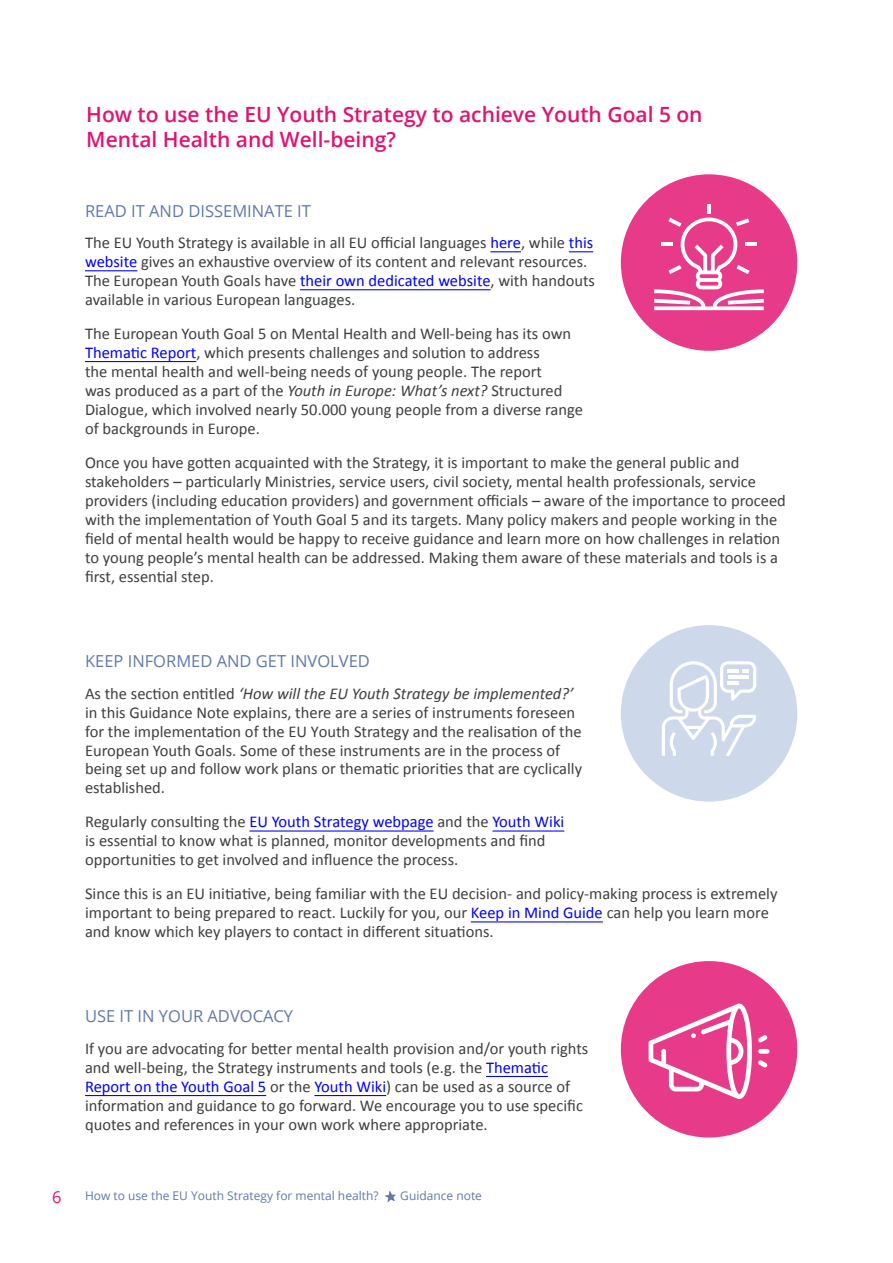
<style>
.page{position:relative;width:893px;height:1263px;background:#fff}
.page>*{position:absolute;margin:0;border:0;box-sizing:border-box;transform-origin:0 0}
.t1{font:600 21px/24.2px "Open Sans";color:#e31271}
.t2{font:16.5px/18.9px "Calibri";color:#3f3f40}
.t3{font:16.5px "Open Sans";color:#6178a8}
.t4{font:16.5px "Open Sans";color:#e31171}
.t5{font:12px "Open Sans";color:#6178a8}
.s1{color:#00f}
.s2{font-style:italic}
</style>
<div class="page">
<svg style="left:385px;top:1191px;width:11px;height:11px"></svg>
<hr style="left:314px;top:1095px;width:72px;height:1px;background:#00f">
<hr style="left:85px;top:1095px;width:181px;height:1px;background:#00f">
<hr style="left:486px;top:1076px;width:62px;height:1px;background:#00f">
<hr style="left:471px;top:921px;width:132px;height:1px;background:#00f">
<hr style="left:492px;top:830px;width:72px;height:1px;background:#00f">
<hr style="left:249px;top:830px;width:185px;height:1px;background:#00f">
<hr style="left:85px;top:361px;width:111px;height:1px;background:#00f">
<hr style="left:300px;top:289px;width:191px;height:1px;background:#00f">
<hr style="left:85px;top:270px;width:52px;height:1px;background:#00f">
<svg style="left:569px;top:251px;width:24px;height:1px"></svg>
<hr style="left:490px;top:251px;width:31px;height:1px;background:#00f">
<div style="left:621px;top:174px;width:176px;height:177px;background:#e73a89;border-radius:50%"></div>
<div style="left:621px;top:625px;width:176px;height:176px;background:#cdd9ea;border-radius:50%"></div>
<div style="left:621px;top:961px;width:176px;height:176px;background:#e73a89;border-radius:50%"></div>
<div style="left:758px;top:1049px;width:11px;height:5px;background:#fff;border-radius:2px"></div>
<svg style="left:758px;top:1035px;width:10px;height:7px"></svg>
<svg style="left:758px;top:1060px;width:10px;height:7px"></svg>
<svg style="left:649px;top:1003px;width:103px;height:96px"></svg>
<svg style="left:662px;top:661px;width:94px;height:95px"></svg>
<hr style="left:707px;top:204px;width:4px;height:10px;background:#fff">
<svg style="left:654px;top:218px;width:110px;height:92px"></svg>
<p class="t1" style="left:86px;top:102px;width:618px">How to use the EU Youth Strategy to achieve Youth Goal 5 on<br>Mental Health and Well-being?</p>
<p class="t3" style="left:85px;top:199px;width:227px">READ IT AND DISSEMINATE IT</p>
<p class="t2" style="left:85px;top:233px;width:512px">The EU Youth Strategy is available in all EU official languages <span class="s1">here</span>, while <span class="s1">this website</span> gives an exhaustive overview of its content and relevant resources.<br>The European Youth Goals have <span class="s1">their own dedicated website</span>, with handouts available in various European languages.</p>
<p class="t2" style="left:85px;top:324px;width:499px">The European Youth Goal 5 on Mental Health and Well-being has its own <span class="s1">Thematic Report</span>, which presents challenges and solution to address<br>the mental health and well-being needs of young people. The report<br>was produced as a part of the <span class="s2">Youth in Europe: What’s next?</span> Structured Dialogue, which involved nearly 50.000 young people from a diverse range of backgrounds in Europe.</p>
<p class="t2" style="left:85px;top:453px;width:702px">Once you have gotten acquainted with the Strategy, it is important to make the general public and stakeholders – particularly Ministries, service users, civil society, mental health professionals, service providers (including education providers) and government officials – aware of the importance to proceed with the implementation of Youth Goal 5 and its targets. Many policy makers and people working in the field of mental health would be happy to receive guidance and learn more on how challenges in relation to young people’s mental health can be addressed. Making them aware of these materials and tools is a first, essential step.</p>
<p class="t3" style="left:85px;top:649px;width:286px">KEEP INFORMED AND GET INVOLVED</p>
<p class="t2" style="left:85px;top:684px;width:499px">As the section entitled <span class="s2">‘How will the EU Youth Strategy be implemented?’ </span>in this Guidance Note explains, there are a series of instruments foreseen for the implementation of the EU Youth Strategy and the realisation of the European Youth Goals. Some of these instruments are in the process of being set up and follow work plans or thematic priorities that are cyclically established.</p>
<p class="t2" style="left:85px;top:812px;width:481px">Regularly consulting the <span class="s1">EU Youth Strategy webpage</span> and the <span class="s1">Youth Wiki </span>is essential to know what is planned, monitor developments and find opportunities to get involved and influence the process.</p>
<p class="t2" style="left:85px;top:884px;width:694px">Since this is an EU initiative, being familiar with the EU decision- and policy-making process is extremely important to being prepared to react. Luckily for you, our <span class="s1">Keep in Mind Guide</span> can help you learn more and know which key players to contact in different situations.</p>
<p class="t3" style="left:85px;top:1005px;width:210px">USE IT IN YOUR ADVOCACY</p>
<p class="t2" style="left:85px;top:1039px;width:505px">If you are advocating for better mental health provision and/or youth rights and well-being, the Strategy instruments and tools (e.g. the <span class="s1">Thematic Report on the Youth Goal 5</span> or the <span class="s1">Youth Wiki</span>) can be used as a source of information and guidance to go forward. We encourage you to use specific quotes and references in your own work where appropriate.</p>
<p class="t4" style="left:52px;top:1186px;width:11px">6</p>
<p class="t5" style="left:85px;top:1187px;width:295px">How to use the EU Youth Strategy for mental health?</p>
<p class="t5" style="left:400px;top:1187px;width:83px">Guidance note</p>
</div>
